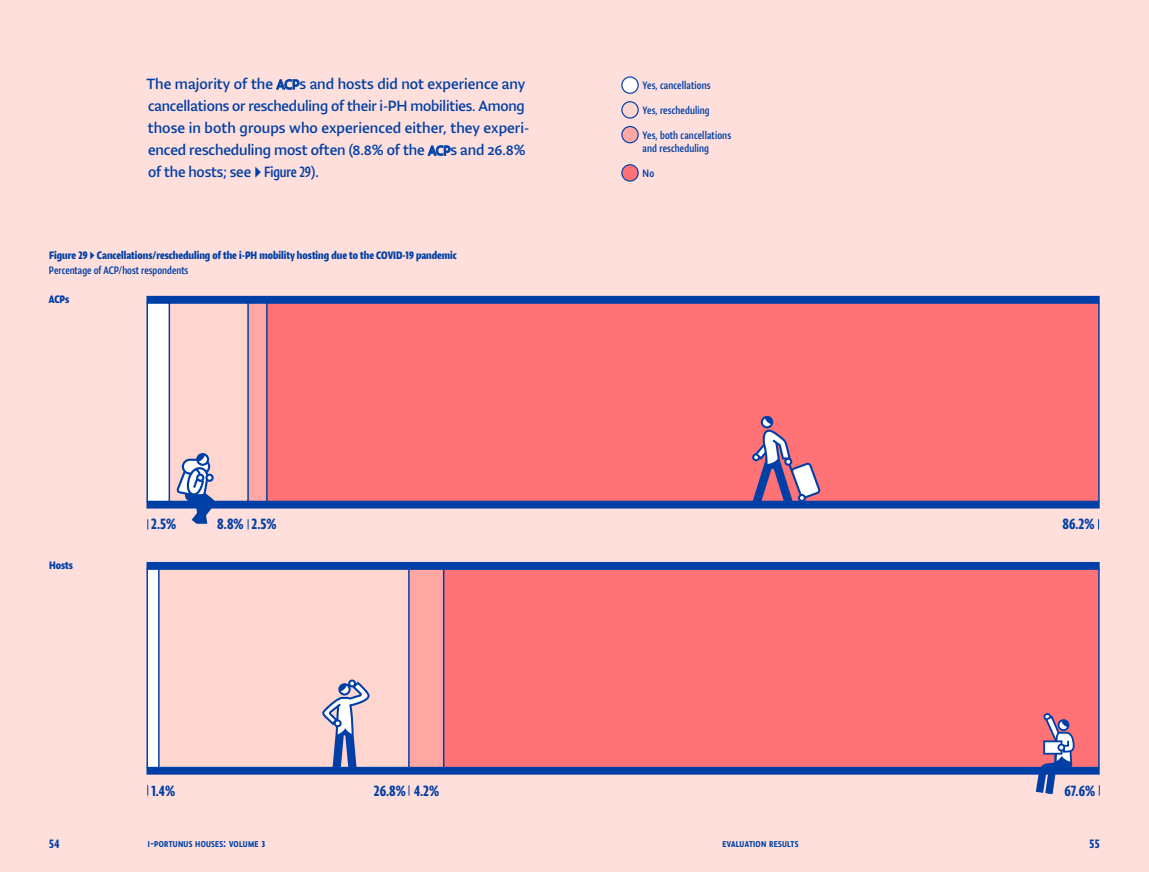
<style>
.page{position:relative;width:1149px;height:872px;background:#fff}
.page>*{position:absolute;margin:0;border:0;box-sizing:border-box;transform-origin:0 0}
.V1_-_TEKUĆI_TEKST{font:16.5px/22px "Lumin Sans Std";letter-spacing:-.01em;color:#0040a6}
.I___TEKUĆI_TEKST{font:500 16.5px "Lumin Sans Cond";color:#0040a6}
.t1{font:500 13.5px "Lumin Sans Cond";color:#0040a6}
.I___TEKUĆI_TEKST-2{font:12px "Lumin Sans Cond Std";letter-spacing:.01em;color:#0040a6}
.I___TEKUĆI_TEKST-3{font:12px "Lumin Sans Cond Std Bld";color:#0040a6}
.t2{font:500 9.45px "Lumin Sans Cond";letter-spacing:.03em;color:#0040a6}
.s1{font-size:15px}
.s2{font-family:"Lumin Sans Cond Std Bld"}
.s3{font-family:"Lumin Sans Cond"}
.s4{font-size:13.5px}
.s5{font-family:"Lumin Sans Cond Std Bld";font-weight:400;font-size:9.6px}
</style>
<div class="page">
<div style="left:0;top:0;width:1148px;height:872px;background:#ffdfdb"></div>
<div style="left:255px;top:302px;width:844px;height:200px;background:#ff7276;border:2px solid #0040a6"></div>
<div style="left:244px;top:302px;width:23px;height:200px;background:#ffa7a2;border:2px solid #0040a6"></div>
<div style="left:165px;top:302px;width:84px;height:200px;background:#ffd5d0;border:2px solid #0040a6"></div>
<div style="left:146px;top:302px;width:24px;height:200px;background:#fff;border:2px solid #0040a6"></div>
<div style="left:146px;top:296px;width:953px;height:7px;background:#0040a6"></div>
<div style="left:146px;top:501px;width:953px;height:7px;background:#0040a6"></div>
<div style="left:425px;top:568px;width:674px;height:200px;background:#ff7276;border:2px solid #0040a6"></div>
<div style="left:404px;top:568px;width:40px;height:200px;background:#ffa7a2;border:2px solid #0040a6"></div>
<div style="left:154px;top:568px;width:255px;height:200px;background:#ffd5d0;border:2px solid #0040a6"></div>
<div style="left:146px;top:568px;width:13px;height:200px;background:#fff;border:2px solid #0040a6"></div>
<div style="left:146px;top:562px;width:953px;height:7px;background:#0040a6"></div>
<div style="left:146px;top:767px;width:953px;height:7px;background:#0040a6"></div>
<svg style="left:322px;top:679px;width:48px;height:88px"></svg>
<svg style="left:176px;top:453px;width:39px;height:71px"></svg>
<svg style="left:621px;top:77px;width:17px;height:16px"></svg>
<div style="left:621px;top:76px;width:17px;height:18px;border:1px solid #0040a6;border-radius:50%"></div>
<svg style="left:621px;top:102px;width:17px;height:16px"></svg>
<div style="left:621px;top:101px;width:17px;height:18px;border:1px solid #0040a6;border-radius:50%"></div>
<div style="left:621px;top:126px;width:17px;height:17px;background:#ffa7a2;border-radius:50%"></div>
<div style="left:621px;top:126px;width:17px;height:17px;border:1px solid #0040a6;border-radius:50%"></div>
<svg style="left:621px;top:165px;width:17px;height:16px"></svg>
<div style="left:621px;top:164px;width:17px;height:18px;border:1px solid #0040a6;border-radius:50%"></div>
<svg style="left:752px;top:416px;width:68px;height:85px"></svg>
<svg style="left:1031px;top:713px;width:44px;height:82px"></svg>
<div style="left:1057px;top:743px;width:7px;height:8px;border:2px solid #0040a6;border-radius:50%"></div>
<p class="V1_-_TEKUĆI_TEKST" style="left:146px;top:73px;width:384px">The majority of the <span class="s1">ACP</span>s and hosts did not experience any cancellations or rescheduling of their i-PH mobilities. Among those in both groups who experienced either, they experi&shy;enced rescheduling most often (8.8% of the <span class="s1">ACP</span>s and 26.8% of the hosts; see <span class="s2">▸</span> <span class="s3">Figure 29</span>).</p>
<p class="I___TEKUĆI_TEKST-2" style="left:642px;top:79px;width:69px">Yes, cancellations</p>
<p class="I___TEKUĆI_TEKST-2" style="left:642px;top:104px;width:69px">Yes, rescheduling</p>
<p class="I___TEKUĆI_TEKST-2" style="left:642px;top:128px;width:90px">Yes, both cancellations</p>
<p class="I___TEKUĆI_TEKST-2" style="left:642px;top:142px;width:68px">and rescheduling</p>
<p class="I___TEKUĆI_TEKST-2" style="left:642px;top:167px;width:13px">No</p>
<p class="I___TEKUĆI_TEKST-3" style="left:49px;top:248px;width:409px">Figure 29 ▸ Cancellations/rescheduling of the i-PH mobility hosting due to the COVID-19 pandemic</p>
<p class="I___TEKUĆI_TEKST-2" style="left:49px;top:264px;width:141px">Percentage of ACP/host respondents</p>
<p class="I___TEKUĆI_TEKST-3" style="left:49px;top:292px;width:22px">ACPs</p>
<p class="I___TEKUĆI_TEKST" style="left:151px;top:515px;width:26px">2.5%</p>
<p class="I___TEKUĆI_TEKST" style="left:217px;top:515px;width:28px">8.8%</p>
<p class="I___TEKUĆI_TEKST" style="left:251px;top:515px;width:26px">2.5%</p>
<p class="I___TEKUĆI_TEKST" style="left:1062px;top:515px;width:34px">86.2%</p>
<p class="I___TEKUĆI_TEKST-3" style="left:49px;top:558px;width:25px">Hosts</p>
<p class="I___TEKUĆI_TEKST" style="left:151px;top:781px;width:25px">1.4%</p>
<p class="I___TEKUĆI_TEKST" style="left:374px;top:781px;width:34px">26.8%</p>
<p class="I___TEKUĆI_TEKST" style="left:414px;top:781px;width:27px">4.2%</p>
<p class="I___TEKUĆI_TEKST" style="left:1064px;top:781px;width:32px">67.6%</p>
<p class="t1" style="left:49px;top:836px;width:12px">54</p>
<p class="t2" style="left:148px;top:838px;width:119px">I<span class="s4">-</span>PORTUNUS HOUSES<span class="s4">:</span> VOLUME <span class="s5">3</span></p>
<p class="t1" style="left:1089px;top:836px;width:12px">55</p>
<p class="t2" style="left:722px;top:838px;width:78px">EVALUATION RESULTS</p>
</div>
